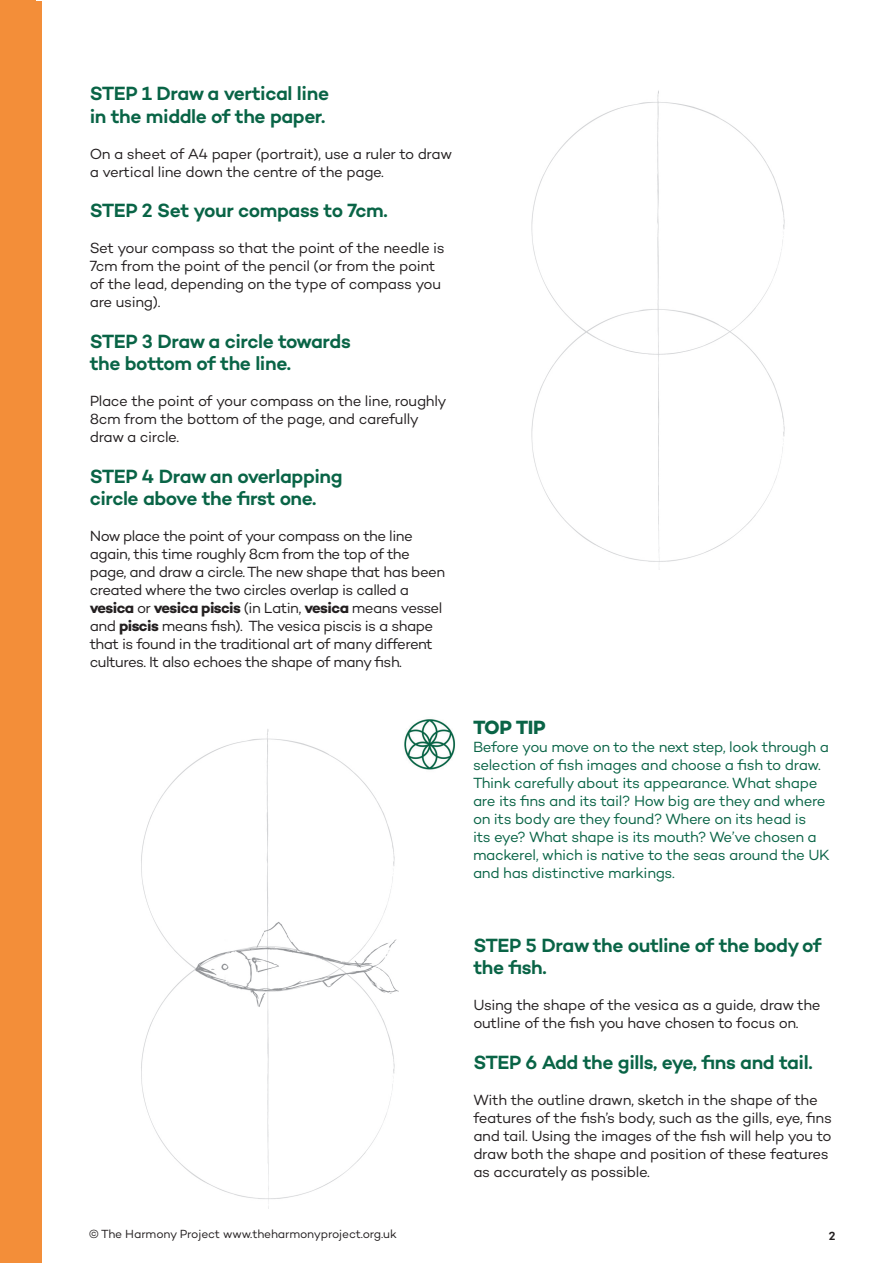
<style>
.page{position:relative;width:893px;height:1263px;background:#fff}
.page>*{position:absolute;margin:0;border:0;box-sizing:border-box;transform-origin:0 0}
.Main_Text_Green{font:600 19.5px/22.5px "Campton";letter-spacing:-.02em;color:#096446}
.Main_Text_Green-2{font:700 19.5px "Campton";letter-spacing:-.025em;color:#096446}
.Main_Text_Green-3{font:15px/18px "Campton";letter-spacing:-.03em;color:#231f20}
.Main_Text_Green-4{font:15px/18px "Campton";letter-spacing:-.025em;color:#096446}
.t1{font:12px "Campton";letter-spacing:-.01em;color:#231f20}
.t2{font:600 12px "Campton";color:#231f20}
.s1{font-weight:700}
</style>
<div class="page">
<div style="left:0;top:0;width:35px;height:1263px;background:#f38e39"></div>
<div style="left:1px;top:1px;width:41px;height:1261px;background:#f38e39"></div>
<img style="left:531px;top:90px;width:254px;height:480px">
<img style="left:141px;top:729px;width:258px;height:480px">
<img style="left:390px;top:719px;width:65px;height:64px">
<p class="Main_Text_Green" style="left:90px;top:82px;width:241px">STEP 1 Draw a vertical line in the middle of the paper.</p>
<p class="Main_Text_Green-3" style="left:90px;top:144px;width:364px">On a sheet of A4 paper (portrait), use a ruler to draw a vertical line down the centre of the page.</p>
<p class="Main_Text_Green" style="left:90px;top:199px;width:299px">STEP 2 Set your compass to 7cm.</p>
<p class="Main_Text_Green-3" style="left:90px;top:239px;width:356px">Set your compass so that the point of the needle is<br>7cm from the point of the pencil (or from the point</p>
<p class="Main_Text_Green-3" style="left:90px;top:275px;width:353px">of the lead, depending on the type of compass you are using).</p>
<p class="Main_Text_Green" style="left:90px;top:329px;width:263px">STEP 3 Draw a circle towards the bottom of the line.</p>
<p class="Main_Text_Green-3" style="left:90px;top:392px;width:358px">Place the point of your compass on the line, roughly<br>8cm from the bottom of the page, and carefully draw a circle.</p>
<p class="Main_Text_Green" style="left:90px;top:464px;width:254px">STEP 4 Draw an overlapping circle above the first one.</p>
<p class="Main_Text_Green-3" style="left:90px;top:527px;width:357px">Now place the point of your compass on the line again, this time roughly 8cm from the top of the page, and draw a circle. The new shape that has been created where the two circles overlap is called a <span class="s1">vesica</span> or <span class="s1">vesica piscis</span> (in Latin, <span class="s1">vesica</span> means vessel and <span class="s1">piscis</span> means fish). The vesica piscis is a shape that is found in the traditional art of many different cultures. It also echoes the shape of many fish.</p>
<p class="Main_Text_Green-2" style="left:473px;top:715px;width:74px">TOP TIP</p>
<p class="Main_Text_Green-4" style="left:473px;top:737px;width:358px">Before you move on to the next step, look through a selection of fish images and choose a fish to draw.<br>Think carefully about its appearance. What shape are its fins and its tail? How big are they and where on its body are they found? Where on its head is<br>its eye? What shape is its mouth? We’ve chosen a mackerel, which is native to the seas around the UK and has distinctive markings.</p>
<p class="t1" style="left:89px;top:1226px;width:310px">© The Harmony Project www.theharmonyproject.org.uk</p>
<p class="Main_Text_Green" style="left:473px;top:933px;width:350px">STEP 5 Draw the outline of the body of the fish.</p>
<p class="Main_Text_Green-3" style="left:473px;top:996px;width:349px">Using the shape of the vesica as a guide, draw the outline of the fish you have chosen to focus on.</p>
<p class="Main_Text_Green" style="left:473px;top:1050px;width:341px">STEP 6 Add the gills, eye, fins and tail.</p>
<p class="Main_Text_Green-3" style="left:473px;top:1090px;width:360px">With the outline drawn, sketch in the shape of the features of the fish’s body, such as the gills, eye, fins and tail. Using the images of the fish will help you to draw both the shape and position of these features as accurately as possible.</p>
<p class="t2" style="left:829px;top:1228px;width:8px">2</p>
</div>
